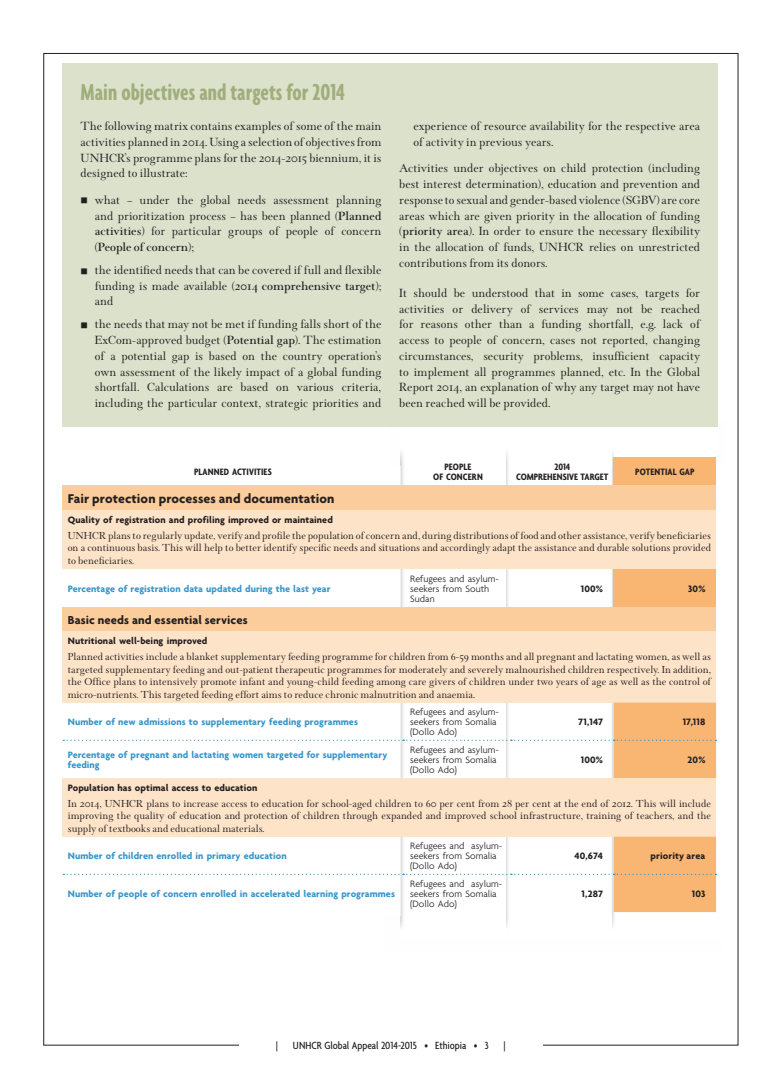
<style>
.page{position:relative;width:780px;height:1088px;background:#fff}
.page>*{position:absolute;margin:0;border:0;box-sizing:border-box;transform-origin:0 0}
.t1{font:700 extra-condensed 25px "Agenda";color:#9fae7a}
.t2{font:700 13.75px "Agenda";letter-spacing:.005em;color:#231f20}
.t3{font:13.12px/15.8px "Wessex";color:#231f20;text-align:justify}
.t4{font:700 12.5px "Agenda";letter-spacing:.01em;color:#231f20}
.t5{font:11.25px/12.5px "Wessex";color:#231f20;text-align:justify}
.t6{font:500 condensed 11.25px "Agenda";letter-spacing:-.005em;color:#231f20}
.t7{font:700 10px/10px "Agenda";letter-spacing:.005em;color:#3695ca}
.t8{font:300 10px/10px "Agenda";color:#231f20}
.t9{font:700 10px "Agenda";letter-spacing:.005em;color:#231f20}
.t10{font:700 condensed 10px/10px "Agenda";letter-spacing:.005em;color:#231f20;text-align:center}
.s1{font-weight:600}
</style>
<div class="page">
<img style="left:400px;top:916px;width:214px;height:12px">
<img style="left:400px;top:452px;width:214px;height:13px">
<div style="left:613px;top:457px;width:103px;height:28px;background:#f8b672"></div>
<div style="left:63px;top:485px;width:653px;height:25px;background:#fbcc9c"></div>
<div style="left:63px;top:510px;width:653px;height:59px;background:#fde4c9"></div>
<div style="left:613px;top:569px;width:103px;height:38px;background:#f8b672"></div>
<div style="left:63px;top:607px;width:653px;height:24px;background:#fbcc9c"></div>
<div style="left:63px;top:631px;width:653px;height:71px;background:#fde4c9"></div>
<svg style="left:63px;top:702px;width:653px;height:76px"></svg>
<div style="left:63px;top:778px;width:653px;height:59px;background:#fde4c9"></div>
<svg style="left:63px;top:837px;width:653px;height:75px"></svg>
<div style="left:63px;top:63px;width:655px;height:364px;background:#dbe1cb"></div>
<h1 class="t1" style="left:81px;top:78px;width:266px">Main objectives and targets for 2014</h1>
<p class="t3" style="left:81px;top:118px;width:302px">The following matrix contains examples of some of the main activities planned in 2014. Using a selection of objectives from UNHCR’s programme plans for the 2014-2015 biennium, it is designed to illustrate:</p>
<p class="t3" style="left:95px;top:192px;width:288px;text-indent:-14px">■ what – under the global needs assessment planning and prioritization process – has been planned (<span class="s1">Planned activities</span>) for particular groups of people of concern (<span class="s1">People of concern</span>);</p>
<p class="t3" style="left:95px;top:262px;width:288px;text-indent:-14px">■ the identified needs that can be covered if full and flexible funding is made available (<span class="s1">2014 comprehensive target</span>); and</p>
<p class="t3" style="left:95px;top:316px;width:288px;text-indent:-14px">■ the needs that may not be met if funding falls short of the ExCom-approved budget (<span class="s1">Potential gap</span>). The estimation of a potential gap is based on the country operation’s own assessment of the likely impact of a global funding shortfall. Calculations are based on various criteria, including the particular context, strategic priorities and</p>
<p class="t3" style="left:413px;top:118px;width:288px">experience of resource availability for the respective area of activity in previous years.</p>
<p class="t3" style="left:399px;top:161px;width:302px">Activities under objectives on child protection (including best interest determination), education and prevention and response to sexual and gender-based violence (SGBV) are core areas which are given priority in the allocation of funding (<span class="s1">priority area</span>). In order to ensure the necessary flexibility in the allocation of funds, UNHCR relies on unrestricted contributions from its donors.</p>
<p class="t3" style="left:399px;top:285px;width:302px">It should be understood that in some cases, targets for activities or delivery of services may not be reached for reasons other than a funding shortfall, e.g. lack of access to people of concern, cases not reported, changing circumstances, security problems, insufficient capacity to implement all programmes planned, etc. In the Global Report 2014, an explanation of why any target may not have been reached will be provided.</p>
<p class="t10" style="left:194px;top:467px;width:79px">PLANNED ACTIVITIES</p>
<p class="t10" style="left:433px;top:462px;width:51px">PEOPLE<br>OF CONCERN</p>
<p class="t10" style="left:516px;top:462px;width:94px">2014<br>COMPREHENSIVE TARGET</p>
<p class="t10" style="left:635px;top:467px;width:61px">POTENTIAL GAP</p>
<p class="t2" style="left:68px;top:490px;width:268px">Fair protection processes and documentation</p>
<p class="t9" style="left:68px;top:514px;width:266px">Quality of registration and profiling improved or maintained</p>
<p class="t5" style="left:68px;top:529px;width:644px">UNHCR plans to regularly update, verify and profile the population of concern and, during distributions of food and other assistance, verify beneficiaries on a continuous basis. This will help to better identify specific needs and situations and accordingly adapt the assistance and durable solutions provided to beneficiaries.</p>
<p class="t7" style="left:68px;top:583px;width:264px">Percentage of registration data updated during the last year</p>
<p class="t8" style="left:410px;top:573px;width:90px">Refugees and asylum&shy;seekers from South<br>Sudan</p>
<p class="t9" style="left:580px;top:582px;width:24px">100%</p>
<p class="t9" style="left:688px;top:582px;width:19px">30%</p>
<p class="t4" style="left:68px;top:612px;width:181px">Basic needs and essential services</p>
<p class="t9" style="left:68px;top:635px;width:141px">Nutritional well-being improved</p>
<p class="t5" style="left:68px;top:650px;width:645px">Planned activities include a blanket supplementary feeding programme for children from 6-59 months and all pregnant and lactating women, as well as targeted supplementary feeding and out-patient therapeutic programmes for moderately and severely malnourished children respectively. In addition, the Office plans to intensively promote infant and young-child feeding among care givers of children under two years of age as well as the control of micro-nutrients. This targeted feeding effort aims to reduce chronic malnutrition and anaemia.</p>
<p class="t7" style="left:68px;top:717px;width:292px">Number of new admissions to supplementary feeding programmes</p>
<p class="t8" style="left:410px;top:707px;width:90px">Refugees and asylum&shy;seekers from Somalia (Dollo Ado)</p>
<p class="t9" style="left:578px;top:716px;width:26px">71,147</p>
<p class="t9" style="left:682px;top:716px;width:24px">17,118</p>
<p class="t7" style="left:68px;top:749px;width:321px">Percentage of pregnant and lactating women targeted for supplementary feeding</p>
<p class="t8" style="left:410px;top:744px;width:90px">Refugees and asylum&shy;seekers from Somalia (Dollo Ado)</p>
<p class="t9" style="left:580px;top:753px;width:24px">100%</p>
<p class="t9" style="left:687px;top:753px;width:19px">20%</p>
<p class="t9" style="left:68px;top:781px;width:191px">Population has optimal access to education</p>
<p class="t5" style="left:68px;top:797px;width:644px">In 2014, UNHCR plans to increase access to education for school-aged children to 60 per cent from 28 per cent at the end of 2012. This will include improving the quality of education and protection of children through expanded and improved school infrastructure, training of teachers, and the supply of textbooks and educational materials.</p>
<p class="t7" style="left:68px;top:851px;width:220px">Number of children enrolled in primary education</p>
<p class="t8" style="left:410px;top:841px;width:94px">Refugees and asylum&shy;seekers from Somalia (Dollo Ado)</p>
<p class="t9" style="left:574px;top:850px;width:30px">40,674</p>
<p class="t9" style="left:650px;top:850px;width:56px">priority area</p>
<p class="t7" style="left:68px;top:888px;width:328px">Number of people of concern enrolled in accelerated learning programmes</p>
<p class="t8" style="left:410px;top:879px;width:94px">Refugees and asylum&shy;seekers from Somalia (Dollo Ado)</p>
<p class="t9" style="left:581px;top:888px;width:23px">1,287</p>
<p class="t9" style="left:691px;top:888px;width:15px">103</p>
<p class="t6" style="left:276px;top:1039px;width:4px">|</p>
<p class="t6" style="left:293px;top:1039px;width:197px">UNHCR Global Appeal 2014-2015 • Ethiopia • 3</p>
<p class="t6" style="left:503px;top:1039px;width:4px">|</p>
</div>
